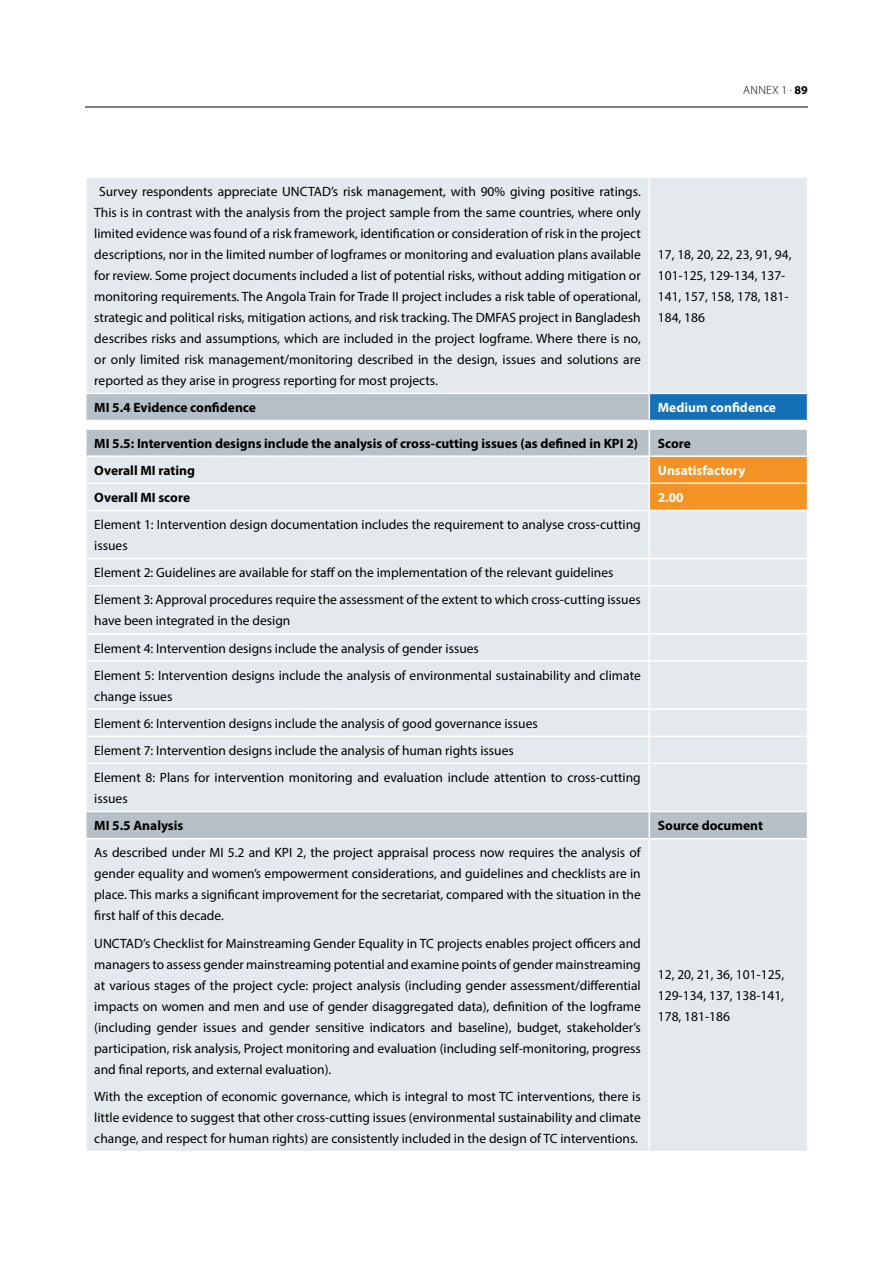
<style>
.page{position:relative;width:893px;height:1263px;background:#fff}
.page>*{position:absolute;margin:0;border:0;box-sizing:border-box;transform-origin:0 0}
.t1{font:13.5px/21px "Myriad Pro";color:#000;text-align:justify}
.t2{font:700 13.5px "Myriad Pro";color:#000}
.t3{font:700 13.5px "Myriad Pro";color:#fff}
.t4{font:300 12px "Myriad Pro";letter-spacing:.02em;color:#000}
.s1{font-weight:700}
</style>
<div class="page">
<hr style="left:85px;top:107px;width:723px;height:1px;background:#000">
<div style="left:87px;top:178px;width:720px;height:973px;background:#e3e9ec"></div>
<svg style="left:87px;top:394px;width:720px;height:444px;background:#dce2e6"></svg>
<hr style="left:649px;top:178px;width:1px;height:215px;background:#fff">
<hr style="left:85px;top:393px;width:564px;height:1px;background:#fff">
<hr style="left:649px;top:393px;width:159px;height:1px;background:#fff">
<hr style="left:85px;top:420px;width:564px;height:1px;background:#fff">
<hr style="left:85px;top:428px;width:564px;height:2px;background:#fff">
<hr style="left:85px;top:455px;width:564px;height:2px;background:#fff">
<hr style="left:85px;top:482px;width:564px;height:2px;background:#fff">
<svg style="left:649px;top:394px;width:159px;height:116px;background:#b6a384"></svg>
<hr style="left:85px;top:510px;width:564px;height:1px;background:#fff">
<hr style="left:649px;top:510px;width:159px;height:1px;background:#fff">
<hr style="left:649px;top:511px;width:1px;height:47px;background:#fff">
<hr style="left:85px;top:558px;width:564px;height:1px;background:#fff">
<hr style="left:649px;top:558px;width:159px;height:1px;background:#fff">
<svg style="left:649px;top:559px;width:1px;height:26px"></svg>
<hr style="left:85px;top:585px;width:564px;height:1px;background:#fff">
<hr style="left:649px;top:585px;width:159px;height:1px;background:#fff">
<hr style="left:649px;top:586px;width:1px;height:47px;background:#fff">
<hr style="left:85px;top:633px;width:564px;height:2px;background:#fff">
<hr style="left:649px;top:633px;width:159px;height:2px;background:#fff">
<svg style="left:649px;top:635px;width:1px;height:25px"></svg>
<hr style="left:85px;top:660px;width:564px;height:2px;background:#fff">
<hr style="left:649px;top:660px;width:159px;height:2px;background:#fff">
<hr style="left:649px;top:662px;width:1px;height:46px;background:#fff">
<hr style="left:85px;top:708px;width:564px;height:2px;background:#fff">
<hr style="left:649px;top:708px;width:159px;height:2px;background:#fff">
<hr style="left:85px;top:735px;width:564px;height:2px;background:#fff">
<hr style="left:649px;top:735px;width:159px;height:2px;background:#fff">
<svg style="left:649px;top:710px;width:1px;height:53px"></svg>
<hr style="left:85px;top:763px;width:564px;height:1px;background:#fff">
<hr style="left:649px;top:763px;width:159px;height:1px;background:#fff">
<hr style="left:649px;top:764px;width:1px;height:47px;background:#fff">
<hr style="left:85px;top:811px;width:564px;height:1px;background:#fff">
<hr style="left:649px;top:811px;width:159px;height:1px;background:#fff">
<svg style="left:649px;top:812px;width:1px;height:26px"></svg>
<hr style="left:85px;top:838px;width:564px;height:1px;background:#fff">
<hr style="left:649px;top:838px;width:159px;height:1px;background:#fff">
<hr style="left:649px;top:839px;width:1px;height:312px;background:#fff">
<p class="t4" style="left:743px;top:83px;width:66px">ANNEX 1 . <span class="s1">89</span></p>
<p class="t1" style="left:94px;top:181px;width:548px;text-indent:5px">Survey respondents appreciate UNCTAD’s risk management, with 90% giving positive ratings.<br>This is in contrast with the analysis from the project sample from the same countries, where only limited evidence was found of a risk framework, identification or consideration of risk in the project descriptions, nor in the limited number of logframes or monitoring and evaluation plans available for review. Some project documents included a list of potential risks, without adding mitigation or monitoring requirements. The Angola Train for Trade II project includes a risk table of operational, strategic and political risks, mitigation actions, and risk tracking. The DMFAS project in Bangladesh describes risks and assumptions, which are included in the project logframe. Where there is no, or only limited risk management/monitoring described in the design, issues and solutions are reported as they arise in progress reporting for most projects.</p>
<p class="t1" style="left:658px;top:244px;width:135px;text-align:left">17, 18, 20, 22, 23, 91, 94,<br>101-125, 129-134, 137-<br>141, 157, 158, 178, 181-<br>184, 186</p>
<p class="t2" style="left:94px;top:399px;width:163px">MI 5.4 Evidence confidence</p>
<p class="t3" style="left:658px;top:399px;width:120px">Medium confidence</p>
<p class="t2" style="left:94px;top:434px;width:545px">MI 5.5: Intervention designs include the analysis of cross-cutting issues (as defined in KPI 2)</p>
<p class="t2" style="left:658px;top:434px;width:35px">Score</p>
<p class="t2" style="left:94px;top:461px;width:102px">Overall MI rating</p>
<p class="t3" style="left:658px;top:461px;width:89px">Unsatisfactory</p>
<p class="t2" style="left:94px;top:489px;width:97px">Overall MI score</p>
<p class="t3" style="left:658px;top:489px;width:27px">2.00</p>
<p class="t1" style="left:94px;top:514px;width:548px">Element 1: Intervention design documentation includes the requirement to analyse cross-cutting issues</p>
<p class="t1" style="left:94px;top:559px;width:548px;line-height:27.2px">Element 2: Guidelines are available for staff on the implementation of the relevant guidelines<br>Element 3: Approval procedures require the assessment of the extent to which cross-cutting issues</p>
<p class="t1" style="left:94px;top:607px;width:548px;line-height:27.2px;text-align:left">have been integrated in the design<br>Element 4: Intervention designs include the analysis of gender issues<br>Element 5: Intervention designs include the analysis of environmental sustainability and climate</p>
<p class="t1" style="left:94px;top:682px;width:548px;line-height:27.2px;text-align:left">change issues<br>Element 6: Intervention designs include the analysis of good governance issues<br>Element 7: Intervention designs include the analysis of human rights issues<br>Element 8: Plans for intervention monitoring and evaluation include attention to cross-cutting</p>
<p class="t1" style="left:94px;top:788px;width:35px">issues</p>
<p class="t2" style="left:94px;top:817px;width:91px">MI 5.5 Analysis</p>
<p class="t2" style="left:658px;top:817px;width:107px">Source document</p>
<p class="t1" style="left:94px;top:842px;width:548px">As described under MI 5.2 and KPI 2, the project appraisal process now requires the analysis of gender equality and women’s empowerment considerations, and guidelines and checklists are in place. This marks a significant improvement for the secretariat, compared with the situation in the first half of this decade.</p>
<p class="t1" style="left:94px;top:932px;width:548px">UNCTAD’s Checklist for Mainstreaming Gender Equality in TC projects enables project officers and managers to assess gender mainstreaming potential and examine points of gender mainstreaming at various stages of the project cycle: project analysis (including gender assessment/differential impacts on women and men and use of gender disaggregated data), definition of the logframe (including gender issues and gender sensitive indicators and baseline), budget, stakeholder’s participation, risk analysis, Project monitoring and evaluation (including self-monitoring, progress and final reports, and external evaluation).</p>
<p class="t1" style="left:94px;top:1086px;width:548px">With the exception of economic governance, which is integral to most TC interventions, there is little evidence to suggest that other cross-cutting issues (environmental sustainability and climate change, and respect for human rights) are consistently included in the design of TC interventions.</p>
<p class="t1" style="left:658px;top:964px;width:128px">12, 20, 21, 36, 101-125, 129-134, 137, 138-141, 178, 181-186</p>
</div>
